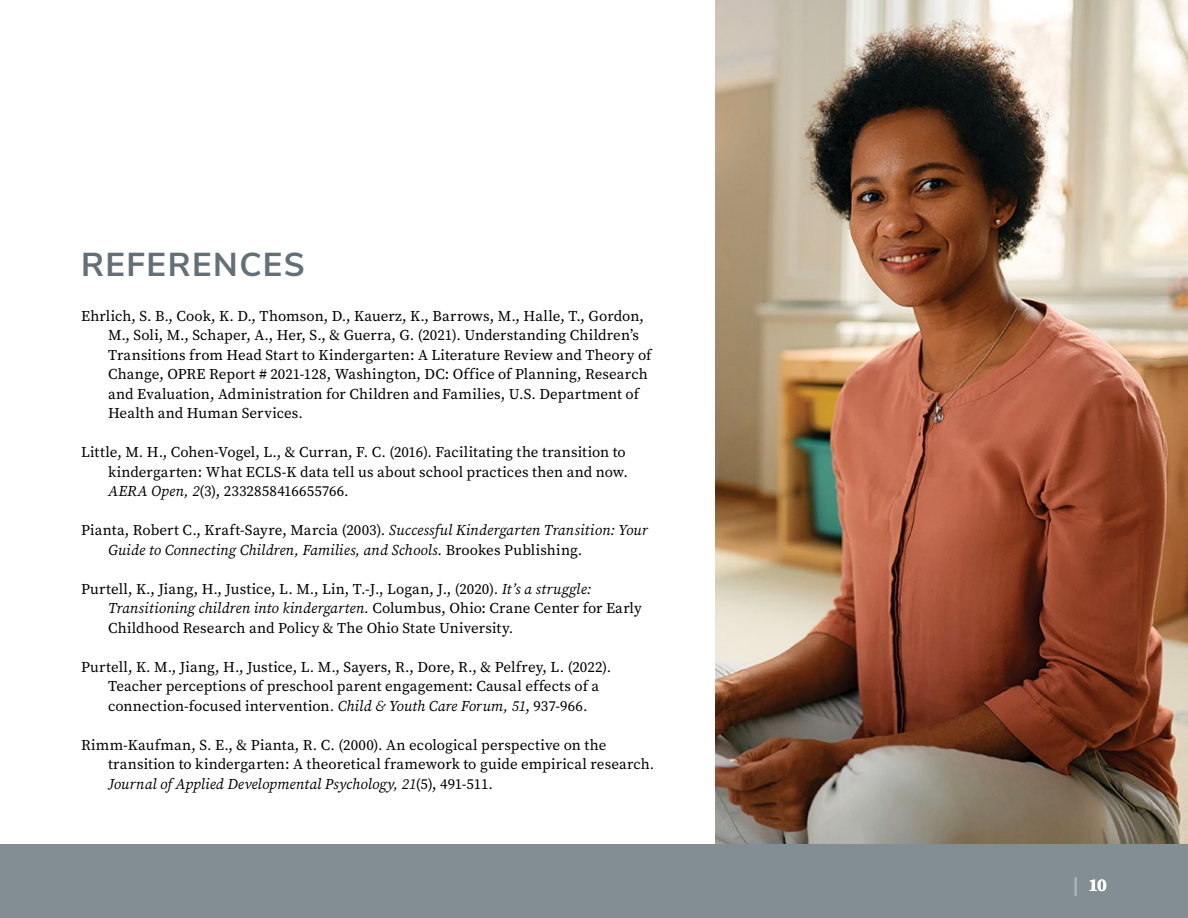
<style>
.page{position:relative;width:1188px;height:918px;background:#fff}
.page>*{position:absolute;margin:0;border:0;box-sizing:border-box;transform-origin:0 0}
.t1{font:700 33px "Buckeye Sans";letter-spacing:.045em;color:#647077}
.t2{font:700 18px "Buckeye Serif";color:#fff}
.t3{font:15px/19.5px "Buckeye Serif";letter-spacing:.005em;color:#000}
.t4{font:italic 15px/19.5px "Buckeye Serif";color:#000}
.s1{font-style:italic}
.s2{font-style:normal}
.s3{font-family:"Buckeye Sans";font-weight:400;font-size:27px;color:#a7b1b7}
</style>
<div class="page">
<div style="left:0;top:844px;width:1188px;height:74px;background:#828d94"></div>
<img style="left:716px;top:0;width:472px;height:844px">
<h1 class="t1" style="left:81px;top:241px;width:226px">REFERENCES</h1>
<p class="t3" style="left:108px;top:306px;width:545px;text-indent:-27px">Ehrlich, S. B., Cook, K. D., Thomson, D., Kauerz, K., Barrows, M., Halle, T., Gordon, M., Soli, M., Schaper, A., Her, S., &amp; Guerra, G. (2021). Understanding Children’s Transitions from Head Start to Kindergarten: A Literature Review and Theory of Change, OPRE Report # 2021-128, Washington, DC: Office of Planning, Research and Evaluation, Administration for Children and Families, U.S. Department of Health and Human Services.</p>
<p class="t3" style="left:108px;top:442px;width:522px;text-indent:-27px">Little, M. H., Cohen-Vogel, L., &amp; Curran, F. C. (2016). Facilitating the transition to kindergarten: What ECLS-K data tell us about school practices then and now.<br><span class="s1">AERA Open, 2</span>(3), 2332858416655766.</p>
<p class="t4" style="left:108px;top:520px;width:541px;text-indent:-27px"><span class="s2">Pianta, Robert C., Kraft-Sayre, Marcia (2003).</span> Successful Kindergarten Transition: Your<br>Guide to Connecting Children, Families, and Schools. <span class="s2">Brookes Publishing.</span></p>
<p class="t3" style="left:108px;top:579px;width:535px;text-indent:-27px">Purtell, K., Jiang, H., Justice, L. M., Lin, T.-J., Logan, J., (2020). <span class="s1">It’s a struggle:<br>Transitioning children into kindergarten.</span> Columbus, Ohio: Crane Center for Early<br>Childhood Research and Policy &amp; The Ohio State University.</p>
<p class="t3" style="left:108px;top:657px;width:505px;text-indent:-27px">Purtell, K. M., Jiang, H., Justice, L. M., Sayers, R., Dore, R., &amp; Pelfrey, L. (2022).<br>Teacher perceptions of preschool parent engagement: Causal effects of a connection-focused intervention. <span class="s1">Child &amp; Youth Care Forum, 51</span>, 937-966.</p>
<p class="t3" style="left:108px;top:735px;width:548px;text-indent:-27px">Rimm-Kaufman, S. E., &amp; Pianta, R. C. (2000). An ecological perspective on the transition to kindergarten: A theoretical framework to guide empirical research.<br><span class="s1">Journal of Applied Developmental Psychology, 21</span>(5), 491-511.</p>
<p class="t2" style="left:1073px;top:873px;width:36px"><span class="s3">l</span> 10</p>
</div>
